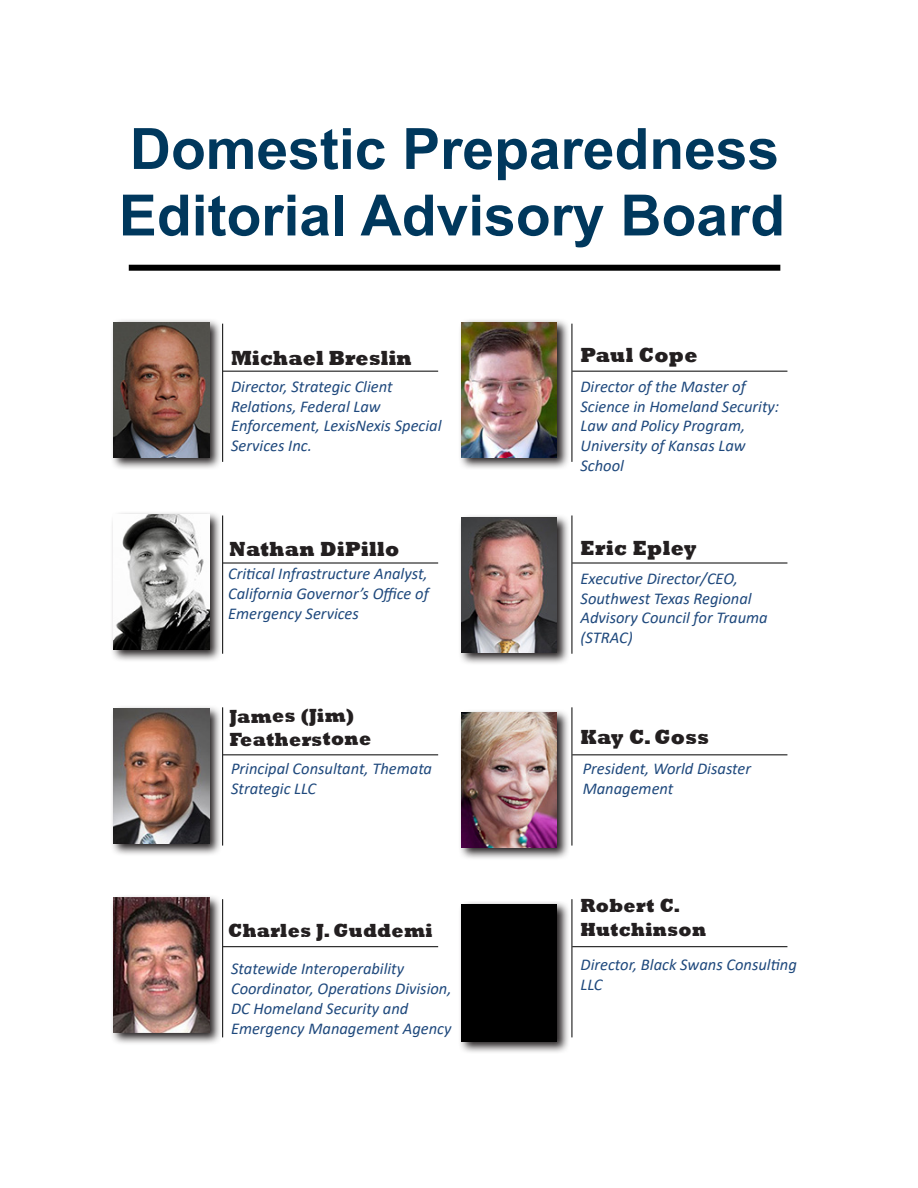
<style>
.page{position:relative;width:918px;height:1188px;background:#fff}
.page>*{position:absolute;margin:0;border:0;box-sizing:border-box;transform-origin:0 0}
.t1{font:700 57px/66.4px "Arial";color:#00385d}
.t2{font:800 21px "Rockwell";letter-spacing:.02em;color:#231f20;scale:.9 1}
.t3{font:800 19.5px/23.4px "Rockwell";letter-spacing:.02em;color:#231f20;scale:.9 1}
.t4{font:italic 16.5px/19.8px "Calibri";color:#1f497d}
</style>
<div class="page">
<div style="left:129px;top:265px;width:651px;height:6px;background:#000"></div>
<svg style="left:460px;top:902px;width:109px;height:150px;background:#9e9c9d"></svg>
<div style="left:462px;top:904px;width:95px;height:137px;background:#000"></div>
<svg style="left:460px;top:320px;width:109px;height:149px"></svg>
<img style="left:462px;top:322px;width:95px;height:135px">
<svg style="left:460px;top:516px;width:109px;height:148px"></svg>
<img style="left:462px;top:517px;width:95px;height:135px">
<svg style="left:460px;top:711px;width:109px;height:148px"></svg>
<img style="left:462px;top:713px;width:95px;height:135px">
<svg style="left:112px;top:320px;width:109px;height:149px"></svg>
<img style="left:114px;top:322px;width:95px;height:135px">
<svg style="left:112px;top:513px;width:109px;height:148px"></svg>
<img style="left:114px;top:514px;width:95px;height:136px">
<svg style="left:112px;top:707px;width:109px;height:148px"></svg>
<img style="left:114px;top:708px;width:95px;height:135px">
<svg style="left:112px;top:896px;width:109px;height:147px;background:#a09c9c"></svg>
<img style="left:114px;top:898px;width:95px;height:135px">
<hr style="left:222px;top:324px;width:1px;height:138px;background:#000">
<hr style="left:223px;top:371px;width:215px;height:1px;background:#000">
<hr style="left:222px;top:707px;width:1px;height:139px;background:#000">
<hr style="left:223px;top:754px;width:215px;height:1px;background:#000">
<hr style="left:222px;top:899px;width:1px;height:138px;background:#000">
<hr style="left:223px;top:946px;width:215px;height:1px;background:#000">
<hr style="left:222px;top:515px;width:1px;height:139px;background:#000">
<hr style="left:223px;top:563px;width:215px;height:1px;background:#000">
<hr style="left:572px;top:324px;width:1px;height:138px;background:#000">
<hr style="left:572px;top:371px;width:215px;height:1px;background:#000">
<hr style="left:572px;top:707px;width:1px;height:139px;background:#000">
<hr style="left:572px;top:754px;width:215px;height:1px;background:#000">
<hr style="left:572px;top:899px;width:1px;height:138px;background:#000">
<hr style="left:572px;top:946px;width:215px;height:1px;background:#000">
<hr style="left:572px;top:515px;width:1px;height:139px;background:#000">
<hr style="left:572px;top:563px;width:215px;height:1px;background:#000">
<h1 class="t1" style="left:119px;top:116px;width:668px">Domestic Preparedness<br>Editorial Advisory Board</h1>
<p class="t2" style="left:231px;top:346px;width:202px">Michael Breslin</p>
<p class="t2" style="left:580px;top:343px;width:132px">Paul Cope</p>
<p class="t4" style="left:231px;top:376px;width:212px">Director, Strategic Client<br>Relations, Federal Law<br>Enforcement, LexisNexis Special<br>Services Inc.</p>
<p class="t4" style="left:580px;top:376px;width:200px">Director of the Master of<br>Science in Homeland Security:<br>Law and Policy Program,<br>University of Kansas Law<br>School</p>
<p class="t2" style="left:230px;top:537px;width:190px">Nathan DiPillo</p>
<p class="t2" style="left:580px;top:536px;width:130px">Eric Epley</p>
<p class="t4" style="left:228px;top:563px;width:202px;text-align:justify">Critical Infrastructure Analyst, California Governor’s Office of Emergency Services</p>
<p class="t4" style="left:581px;top:568px;width:189px">Executive Director/CEO,<br>Southwest Texas Regional<br>Advisory Council for Trauma (STRAC)</p>
<p class="t3" style="left:230px;top:704px;width:159px">James (Jim)<br>Featherstone</p>
<p class="t2" style="left:580px;top:725px;width:144px">Kay C. Goss</p>
<p class="t4" style="left:231px;top:758px;width:203px">Principal Consultant, Themata<br>Strategic LLC</p>
<p class="t4" style="left:583px;top:758px;width:170px">President, World Disaster<br>Management</p>
<p class="t3" style="left:228px;top:919px;width:229px">Charles J. Guddemi</p>
<p class="t3" style="left:580px;top:895px;width:141px">Robert C.<br>Hutchinson</p>
<p class="t4" style="left:231px;top:958px;width:222px">Statewide Interoperability<br>Coordinator, Operations Division,<br>DC Homeland Security and<br>Emergency Management Agency</p>
<p class="t4" style="left:581px;top:954px;width:218px">Director, Black Swans Consulting<br>LLC</p>
</div>
